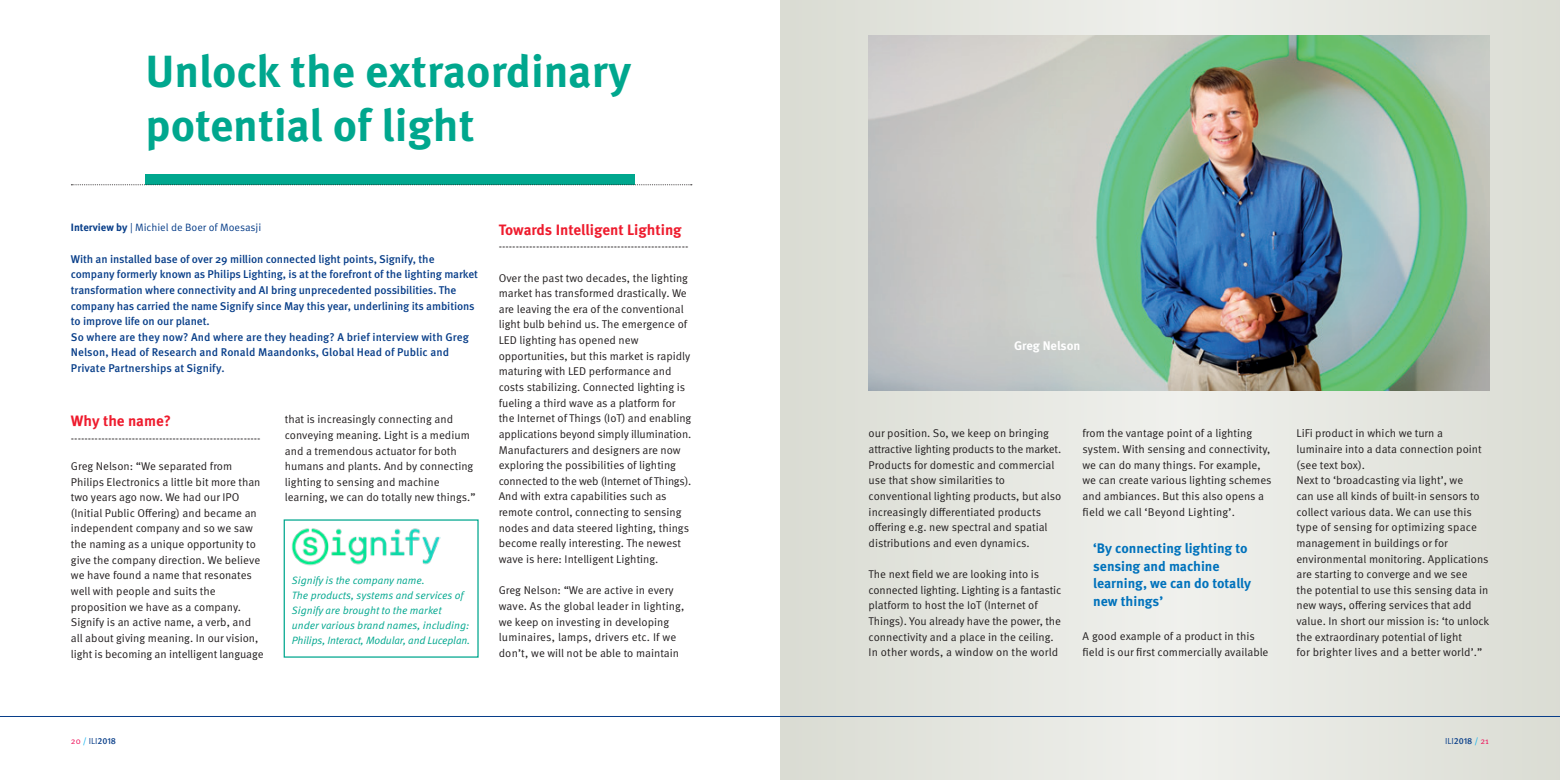
<style>
.page{position:relative;width:1560px;height:780px;background:#fff}
.page>*{position:absolute;margin:0;border:0;box-sizing:border-box;transform-origin:0 0}
.Kop{font:700 45px/53.8px "Meta OT";color:#00a78e}
.Tussenkopje{font:700 15px "Meta OT";color:#ee1b2d}
.t1{font:700 13.75px/17.5px "Meta OT";color:#0072bc}
.Tussenkopje-2{font:700 12.5px "Meta OT";color:#fff}
.Body_interviews{font:11.25px/15.6px "Meta OT";color:#231f20}
.Intro{font:500 11.25px/15.6px "Meta OT";letter-spacing:-.01em;color:#083e89}
.Body_interviews-2{font:italic 10.62px/15px "Meta OT";color:#00a78e}
.Authors{font:10.62px "Meta OT";color:#083e89}
.t2{font:500 8.75px "Meta OT";color:#083e89}
.s1{font-weight:700}
.s2{font-weight:400;color:#ee1059}
.s3{font-weight:400;color:#00aeef}
.s4{font-weight:400}
</style>
<div class="page">
<div style="left:780px;top:0;width:779px;height:780px;background:linear-gradient(to right,#e4e5df,#e5e7e0)"></div>
<hr style="left:0;top:716px;width:1559px;height:1px;background:#083e89">
<div style="left:145px;top:175px;width:489px;height:10px;background:#00a78e"></div>
<svg style="left:71px;top:184px;width:621px;height:1px"></svg>
<img style="left:291px;top:528px;width:149px;height:38px">
<img style="left:868px;top:35px;width:620px;height:355px">
<p class="Kop" style="left:145px;top:45px;width:487px">Unlock the extraordinary potential of light</p>
<p class="Authors" style="left:71px;top:221px;width:192px"><span class="s1">Interview by</span> | Michiel de Boer of Moesasji</p>
<p class="Intro" style="left:71px;top:251px;width:365px">With an installed base of over 29 million connected light points, Signify, the</p>
<p class="Intro" style="left:71px;top:267px;width:408px">company formerly known as Philips Lighting, is at the forefront of the lighting market transformation where connectivity and AI bring unprecedented possibilities. The company has carried the name Signify since May this year, underlining its ambitions to improve life on our planet.</p>
<p class="Intro" style="left:71px;top:329px;width:399px">So where are they now? And where are they heading? A brief interview with Greg<br>Nelson, Head of Research and Ronald Maandonks, Global Head of Public and<br>Private Partnerships at Signify.</p>
<p class="Tussenkopje-2" style="left:1013px;top:337px;width:68px">Greg Nelson</p>
<p class="Tussenkopje" style="left:498px;top:220px;width:184px">Towards Intelligent Lighting</p>
<p class="Body_interviews" style="left:498px;top:239px;width:191px">--------------------------------------------------------</p>
<p class="Body_interviews" style="left:498px;top:270px;width:194px">Over the past two decades, the lighting market has transformed drastically. We are leaving the era of the conventional light bulb behind us. The emergence of LED lighting has opened new opportunities, but this market is rapidly maturing with LED performance and costs stabilizing. Connected lighting is fueling a third wave as a platform for the Internet of Things (IoT) and enabling applications beyond simply illumination.<br>Manufacturers and designers are now exploring the possibilities of lighting connected to the web (Internet of Things).<br>And with extra capabilities such as remote control, connecting to sensing nodes and data steered lighting, things become really interesting. The newest wave is here: Intelligent Lighting.</p>
<p class="Body_interviews" style="left:498px;top:582px;width:187px">Greg Nelson: “We are active in every wave. As the global leader in lighting, we keep on investing in developing luminaires, lamps, drivers etc. If we don’t, we will not be able to maintain</p>
<p class="Tussenkopje" style="left:71px;top:411px;width:102px">Why the name?</p>
<p class="Body_interviews" style="left:71px;top:430px;width:191px">--------------------------------------------------------</p>
<p class="Body_interviews" style="left:71px;top:458px;width:194px">Greg Nelson: “We separated from Philips Electronics a little bit more than two years ago now. We had our IPO (Initial Public Offering) and became an independent company and so we saw the naming as a unique opportunity to give the company direction. We believe we have found a name that resonates well with people and suits the proposition we have as a company.<br>Signify is an active name, a verb, and all about giving meaning. In our vision, light is becoming an intelligent language</p>
<p class="Body_interviews" style="left:285px;top:411px;width:192px">that is increasingly connecting and conveying meaning. Light is a medium and a tremendous actuator for both humans and plants. And by connecting lighting to sensing and machine learning, we can do totally new things.”</p>
<p class="Body_interviews" style="left:868px;top:426px;width:194px">our position. So, we keep on bringing attractive lighting products to the market.<br>Products for domestic and commercial use that show similarities to conventional lighting products, but also increasingly differentiated products offering e.g. new spectral and spatial distributions and even dynamics.</p>
<p class="Body_interviews" style="left:868px;top:566px;width:194px">The next field we are looking into is connected lighting. Lighting is a fantastic platform to host the IoT (Internet of Things). You already have the power, the connectivity and a place in the ceiling.<br>In other words, a window on the world</p>
<p class="Body_interviews" style="left:1082px;top:426px;width:191px">from the vantage point of a lighting system. With sensing and connectivity, we can do many things. For example, we can create various lighting schemes and ambiances. But this also opens a field we call ‘Beyond Lighting’.</p>
<p class="t1" style="left:1093px;top:539px;width:159px">‘By connecting lighting to sensing and machine learning, we can do totally new things’</p>
<p class="Body_interviews" style="left:1082px;top:628px;width:187px">A good example of a product in this field is our first commercially available</p>
<p class="Body_interviews-2" style="left:292px;top:573px;width:180px">Signify is the company name.<br>The products, systems and services of Signify are brought to the market under various brand names, including:<br>Philips, Interact, Modular, and Luceplan.</p>
<p class="Body_interviews" style="left:1296px;top:426px;width:187px">LiFi product in which we turn a luminaire into a data connection point (see text box).</p>
<p class="Body_interviews" style="left:1296px;top:473px;width:194px">Next to ‘broadcasting via light’, we<br>can use all kinds of built-in sensors to collect various data. We can use this type of sensing for optimizing space management in buildings or for environmental monitoring. Applications are starting to converge and we see<br>the potential to use this sensing data in new ways, offering services that add value. In short our mission is: ‘to unlock the extraordinary potential of light<br>for brighter lives and a better world’.”</p>
<p class="t2" style="left:71px;top:735px;width:47px"><span class="s2">20</span> <span class="s3">/</span> <span class="s4">ILI</span>2018</p>
<p class="t2" style="left:1444px;top:735px;width:45px"><span class="s4">ILI</span>2018 <span class="s3">/</span> <span class="s2">21</span></p>
</div>
